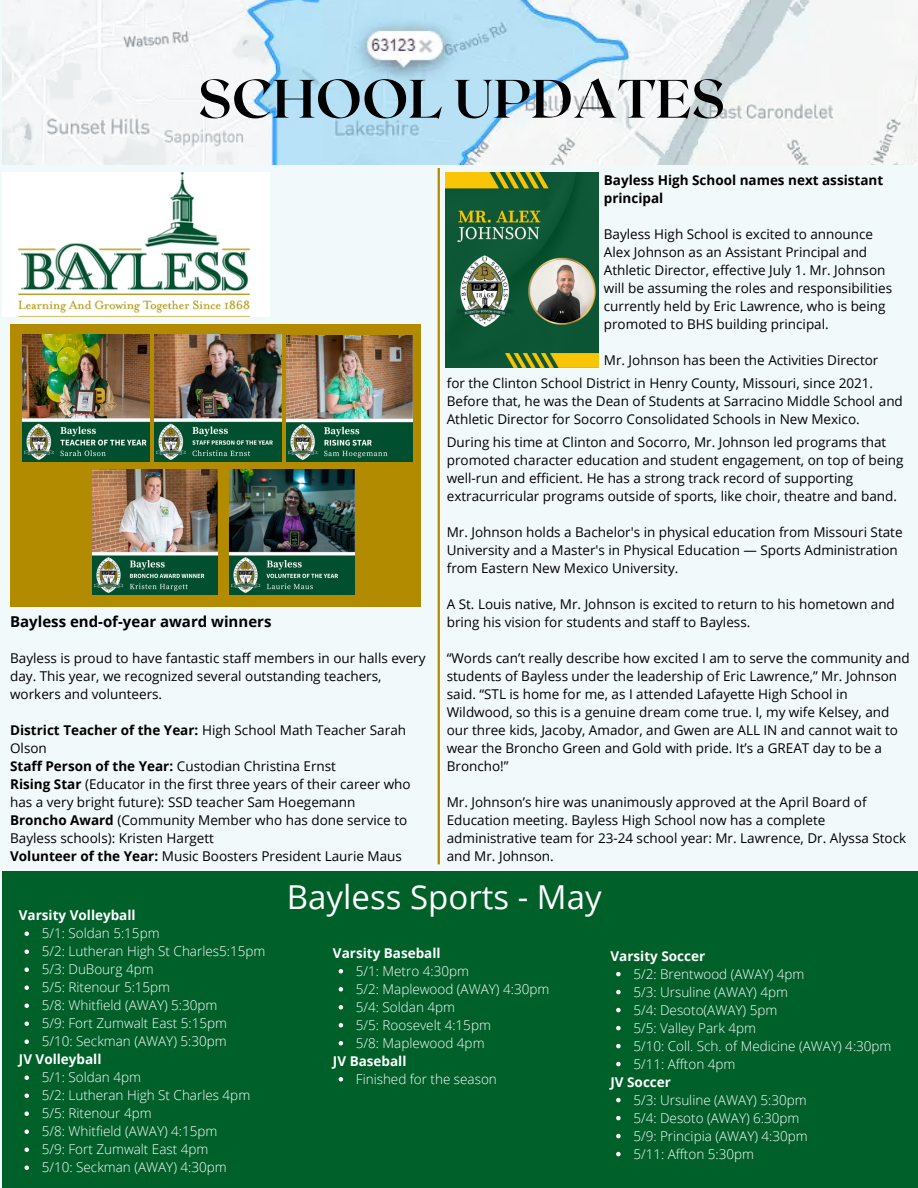
<style>
.page{position:relative;width:918px;height:1188px;background:#f2f9fb}
.page>*{position:absolute;margin:0;border:0;box-sizing:border-box;transform-origin:0 0}
.t1{font:700 54px "Roxborough CF";color:#000}
.t2{font:33px "Open Sans";color:#fff}
.t3{font:700 15px "Open Sans";color:#000}
.t4{font:13.5px/18px "Open Sans";color:#000}
.t5{font:300 13.5px/18px "Open Sans";color:#fff}
.t6{font:700 13.5px "Open Sans";color:#fff}
.t7{font:700 13.5px/18px "Open Sans";color:#000}
.s1{font-weight:700}
</style>
<div class="page">
<img style="left:2px;top:0;width:916px;height:164px">
<img style="left:2px;top:173px;width:267px;height:144px">
<div style="left:10px;top:325px;width:411px;height:282px;background:#b28b00"></div>
<img style="left:446px;top:173px;width:153px;height:194px">
<hr style="left:438px;top:168px;width:2px;height:696px;background:#b28b00">
<div style="left:2px;top:872px;width:916px;height:316px;background:#006029"></div>
<img style="left:22px;top:335px;width:127px;height:127px">
<img style="left:154px;top:335px;width:127px;height:127px">
<img style="left:287px;top:336px;width:126px;height:126px">
<img style="left:92px;top:470px;width:125px;height:124px">
<img style="left:229px;top:470px;width:125px;height:124px">
<svg style="left:339px;top:969px;width:4px;height:5px"></svg>
<svg style="left:339px;top:987px;width:4px;height:5px"></svg>
<svg style="left:339px;top:1005px;width:4px;height:5px"></svg>
<svg style="left:339px;top:1023px;width:4px;height:5px"></svg>
<svg style="left:339px;top:1041px;width:4px;height:5px"></svg>
<svg style="left:339px;top:1077px;width:4px;height:5px"></svg>
<svg style="left:24px;top:931px;width:5px;height:5px"></svg>
<svg style="left:24px;top:949px;width:5px;height:5px"></svg>
<svg style="left:24px;top:967px;width:5px;height:5px"></svg>
<svg style="left:24px;top:985px;width:5px;height:5px"></svg>
<svg style="left:24px;top:1003px;width:5px;height:5px"></svg>
<svg style="left:24px;top:1021px;width:5px;height:5px"></svg>
<svg style="left:24px;top:1039px;width:5px;height:5px"></svg>
<svg style="left:24px;top:1075px;width:5px;height:5px"></svg>
<svg style="left:24px;top:1093px;width:5px;height:5px"></svg>
<svg style="left:24px;top:1111px;width:5px;height:5px"></svg>
<svg style="left:24px;top:1129px;width:5px;height:5px"></svg>
<svg style="left:24px;top:1147px;width:5px;height:5px"></svg>
<svg style="left:24px;top:1165px;width:5px;height:5px"></svg>
<svg style="left:616px;top:972px;width:5px;height:4px"></svg>
<svg style="left:616px;top:990px;width:5px;height:4px"></svg>
<svg style="left:616px;top:1008px;width:5px;height:4px"></svg>
<svg style="left:616px;top:1026px;width:5px;height:4px"></svg>
<svg style="left:616px;top:1044px;width:5px;height:4px"></svg>
<svg style="left:616px;top:1062px;width:5px;height:4px"></svg>
<svg style="left:616px;top:1098px;width:5px;height:4px"></svg>
<svg style="left:616px;top:1116px;width:5px;height:4px"></svg>
<svg style="left:616px;top:1134px;width:5px;height:4px"></svg>
<svg style="left:616px;top:1152px;width:5px;height:4px"></svg>
<h1 class="t1" style="left:198px;top:64px;width:529px">SCHOOL UPDATES</h1>
<p class="t7" style="left:604px;top:170px;width:281px">Bayless High School names next assistant principal</p>
<p class="t4" style="left:604px;top:224px;width:290px">Bayless High School is excited to announce Alex Johnson as an Assistant Principal and Athletic Director, effective July 1. Mr. Johnson will be assuming the roles and responsibilities currently held by Eric Lawrence, who is being promoted to BHS building principal.</p>
<p class="t4" style="left:447px;top:348px;width:433px;line-height:23.1px;text-indent:157px">Mr. Johnson has been the Activities Director for the Clinton School District in Henry County, Missouri, since 2021.</p>
<p class="t4" style="left:447px;top:392px;width:458px">Before that, he was the Dean of Students at Sarracino Middle School and<br>Athletic Director for Socorro Consolidated Schools in New Mexico.</p>
<p class="t4" style="left:447px;top:433px;width:458px">During his time at Clinton and Socorro, Mr. Johnson led programs that promoted character education and student engagement, on top of being well-run and efficient. He has a strong track record of supporting extracurricular programs outside of sports, like choir, theatre and band.</p>
<p class="t4" style="left:447px;top:523px;width:457px">Mr. Johnson holds a Bachelor's in physical education from Missouri State<br>University and a Master's in Physical Education — Sports Administration from Eastern New Mexico University.</p>
<p class="t4" style="left:447px;top:595px;width:450px">A St. Louis native, Mr. Johnson is excited to return to his hometown and bring his vision for students and staff to Bayless.</p>
<p class="t4" style="left:447px;top:649px;width:464px">“Words can’t really describe how excited I am to serve the community and students of Bayless under the leadership of Eric Lawrence,” Mr. Johnson said. “STL is home for me, as I attended Lafayette High School in Wildwood, so this is a genuine dream come true. I, my wife Kelsey, and our three kids, Jacoby, Amador, and Gwen are ALL IN and cannot wait to wear the Broncho Green and Gold with pride. It’s a GREAT day to be a Broncho!”</p>
<p class="t4" style="left:447px;top:793px;width:461px">Mr. Johnson’s hire was unanimously approved at the April Board of Education meeting. Bayless High School now has a complete administrative team for 23-24 school year: Mr. Lawrence, Dr. Alyssa Stock and Mr. Johnson.</p>
<p class="t3" style="left:10px;top:611px;width:263px">Bayless end-of-year award winners</p>
<p class="t4" style="left:10px;top:649px;width:417px">Bayless is proud to have fantastic staff members in our halls every day. This year, we recognized several outstanding teachers, workers and volunteers.</p>
<p class="t4" style="left:10px;top:721px;width:402px"><span class="s1">District Teacher of the Year:</span> High School Math Teacher Sarah Olson<br><span class="s1">Staff Person of the Year:</span> Custodian Christina Ernst<br><span class="s1">Rising Star</span> (Educator in the first three years of their career who has a very bright future): SSD teacher Sam Hoegemann <span class="s1">Broncho Award</span> (Community Member who has done service to Bayless schools): Kristen Hargett<br><span class="s1">Volunteer of the Year:</span> Music Boosters President Laurie Maus</p>
<h2 class="t2" style="left:287px;top:874px;width:316px">Bayless Sports - May</h2>
<p class="t6" style="left:19px;top:906px;width:118px">Varsity Volleyball</p>
<p class="t5" style="left:42px;top:924px;width:225px">5/1: Soldan 5:15pm<br>5/2: Lutheran High St Charles5:15pm<br>5/3: DuBourg 4pm<br>5/5: Ritenour 5:15pm<br>5/8: Whitfield (AWAY) 5:30pm<br>5/9: Fort Zumwalt East 5:15pm<br>5/10: Seckman (AWAY) 5:30pm</p>
<p class="t5" style="left:42px;top:1068px;width:210px">5/1: Soldan 4pm<br>5/2: Lutheran High St Charles 4pm<br>5/5: Ritenour 4pm<br>5/8: Whitfield (AWAY) 4:15pm<br>5/9: Fort Zumwalt East 4pm<br>5/10: Seckman (AWAY) 4:30pm</p>
<p class="t6" style="left:19px;top:1050px;width:84px">JV Volleyball</p>
<p class="t6" style="left:333px;top:943px;width:109px">Varsity Baseball</p>
<p class="t5" style="left:356px;top:962px;width:195px">5/1: Metro 4:30pm<br>5/2: Maplewood (AWAY) 4:30pm<br>5/4: Soldan 4pm<br>5/5: Roosevelt 4:15pm<br>5/8: Maplewood 4pm</p>
<p class="t5" style="left:356px;top:1070px;width:142px">Finished for the season</p>
<p class="t6" style="left:333px;top:1051px;width:75px">JV Baseball</p>
<p class="t6" style="left:611px;top:946px;width:96px">Varsity Soccer</p>
<p class="t5" style="left:633px;top:964px;width:260px">5/2: Brentwood (AWAY) 4pm<br>5/3: Ursuline (AWAY) 4pm<br>5/4: Desoto(AWAY) 5pm<br>5/5: Valley Park 4pm<br>5/10: Coll. Sch. of Medicine (AWAY) 4:30pm<br>5/11: Affton 4pm</p>
<p class="t5" style="left:633px;top:1090px;width:176px">5/3: Ursuline (AWAY) 5:30pm<br>5/4: Desoto (AWAY) 6:30pm<br>5/9: Principia (AWAY) 4:30pm<br>5/11: Affton 5:30pm</p>
<p class="t6" style="left:611px;top:1072px;width:62px">JV Soccer</p>
</div>
